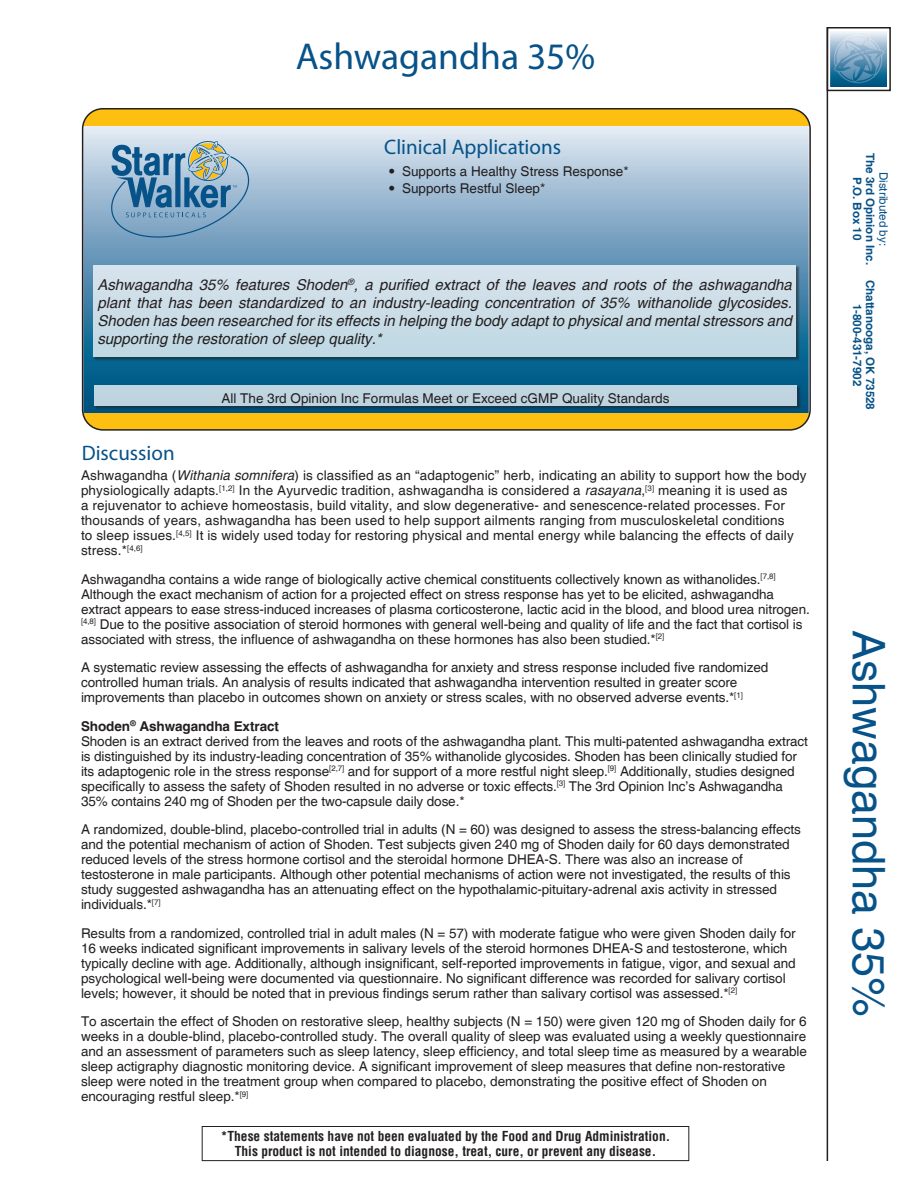
<style>
.page{position:relative;width:918px;height:1188px;background:#fff}
.page>*{position:absolute;margin:0;border:0;box-sizing:border-box;transform-origin:0 0}
.Product_Title_Side{font:45px "Helvetica";color:#075389}
.Product_Title{font:37.5px "Myriad Pro";color:#075288}
.Subheader_Clinical_A{font:21px "Myriad Pro";color:#075389}
.Subheader{font:21px "Myriad Pro";color:#075288}
.Text_in_Box{font:italic 15px/18px "Helvetica";color:#231f20;text-align:justify}
.Product_descriptor{font:13.5px/15px "Helvetica";letter-spacing:-.005em;color:#231f20}
.t1{font:700 condensed 13.5px/15px "Helvetica";color:#231f20;text-align:center}
.Distributor_Statemen{font:13.5px "Helvetica";color:#231f20}
.t2{font:700 11.55px/12.9px "Helvetica";color:#075288;text-align:center}
.t3{font:11.55px "Helvetica";color:#075288}
.s1{font-family:"Trade Gothic LT Std"}
.s2{font-style:italic}
.s3{font-weight:700}
</style>
<div class="page">
<img style="left:831px;top:32px;width:56px;height:55px">
<svg style="left:84px;top:126px;width:725px;height:288px;background:#82aac4"></svg>
<svg style="left:111px;top:141px;width:138px;height:97px;background:#7da3bd"></svg>
<div style="left:83px;top:414px;width:727px;height:16px;background:#fdc011"></div>
<div style="left:83px;top:109px;width:727px;height:17px;background:#fdc011"></div>
<div style="left:94px;top:266px;width:706px;height:95px;background:#231f20;opacity:.75"></div>
<div style="left:94px;top:266px;width:702px;height:91px;background:#ccdde7"></div>
<div style="left:95px;top:385px;width:706px;height:25px;background:#231f20;opacity:.75"></div>
<div style="left:94px;top:385px;width:703px;height:20px;background:#bfd4e0"></div>
<div style="left:827px;top:27px;width:64px;height:64px;border:2px solid #231f20"></div>
<hr style="left:827px;top:27px;width:1px;height:1134px;background:#231f20">
<div style="left:202px;top:1126px;width:487px;height:35px;border:1px solid #231f20"></div>
<p class="Product_Title" style="left:296px;top:33px;width:301px">Ashwagandha 35%</p>
<p class="Subheader_Clinical_A" style="left:384px;top:134px;width:178px">Clinical Applications</p>
<p class="Product_descriptor" style="left:389px;top:165px;width:242px"><span class="s1">•</span> Supports a Healthy Stress Response*</p>
<p class="Product_descriptor" style="left:389px;top:181px;width:158px"><span class="s1">•</span> Supports Restful Sleep*</p>
<p class="Text_in_Box" style="left:97px;top:276px;width:696px">Ashwagandha 35% features Shoden<sup>®</sup>, a purified extract of the leaves and roots of the ashwagandha plant that has been standardized to an industry-leading concentration of 35% withanolide glycosides.<br>Shoden has been researched for its effects in helping the body adapt to physical and mental stressors and supporting the restoration of sleep quality.*</p>
<p class="Subheader" style="left:82px;top:440px;width:94px">Discussion</p>
<p class="Distributor_Statemen" style="left:222px;top:391px;width:449px">All The 3rd Opinion Inc Formulas Meet or Exceed cGMP Quality Standards</p>
<p class="Product_descriptor" style="left:81px;top:469px;width:727px">Ashwagandha (<span class="s2">Withania somnifera</span>) is classified as an “adaptogenic” herb, indicating an ability to support how the body physiologically adapts.<sup>[1,2]</sup> In the Ayurvedic tradition, ashwagandha is considered a <span class="s2">rasayana</span>,<sup>[3]</sup> meaning it is used as<br>a rejuvenator to achieve homeostasis, build vitality, and slow degenerative- and senescence-related processes. For thousands of years, ashwagandha has been used to help support ailments ranging from musculoskeletal conditions<br>to sleep issues.<sup>[4,5]</sup> It is widely used today for restoring physical and mental energy while balancing the effects of daily stress.*<sup>[4,6]</sup></p>
<p class="Product_descriptor" style="left:81px;top:572px;width:730px">Ashwagandha contains a wide range of biologically active chemical constituents collectively known as withanolides.<sup>[7,8] </sup>Although the exact mechanism of action for a projected effect on stress response has yet to be elicited, ashwagandha extract appears to ease stress-induced increases of plasma corticosterone, lactic acid in the blood, and blood urea nitrogen. <sup>[4,8]</sup> Due to the positive association of steroid hormones with general well-being and quality of life and the fact that cortisol is associated with stress, the influence of ashwagandha on these hormones has also been studied.*<sup>[2]</sup></p>
<p class="Product_descriptor" style="left:81px;top:661px;width:689px">A systematic review assessing the effects of ashwagandha for anxiety and stress response included five randomized controlled human trials. An analysis of results indicated that ashwagandha intervention resulted in greater score improvements than placebo in outcomes shown on anxiety or stress scales, with no observed adverse events.*<sup>[1]</sup></p>
<p class="Product_descriptor" style="left:81px;top:719px;width:729px"><span class="s3">Shoden</span><sup>®</sup> <span class="s3">Ashwagandha Extract<br></span>Shoden is an extract derived from the leaves and roots of the ashwagandha plant. This multi-patented ashwagandha extract is distinguished by its industry-leading concentration of 35% withanolide glycosides. Shoden has been clinically studied for its adaptogenic role in the stress response<sup>[2,7]</sup> and for support of a more restful night sleep.<sup>[9]</sup> Additionally, studies designed specifically to assess the safety of Shoden resulted in no adverse or toxic effects.<sup>[3]</sup> The 3rd Opinion Inc’s Ashwagandha 35% contains 240 mg of Shoden per the two-capsule daily dose.*</p>
<p class="Product_descriptor" style="left:81px;top:823px;width:721px">A randomized, double-blind, placebo-controlled trial in adults (N = 60) was designed to assess the stress-balancing effects and the potential mechanism of action of Shoden. Test subjects given 240 mg of Shoden daily for 60 days demonstrated reduced levels of the stress hormone cortisol and the steroidal hormone DHEA-S. There was also an increase of testosterone in male participants. Although other potential mechanisms of action were not investigated, the results of this study suggested ashwagandha has an attenuating effect on the hypothalamic-pituitary-adrenal axis activity in stressed individuals.*<sup>[7]</sup></p>
<p class="Product_descriptor" style="left:81px;top:926px;width:716px">Results from a randomized, controlled trial in adult males (N = 57) with moderate fatigue who were given Shoden daily for 16 weeks indicated significant improvements in salivary levels of the steroid hormones DHEA-S and testosterone, which typically decline with age. Additionally, although insignificant, self-reported improvements in fatigue, vigor, and sexual and psychological well-being were documented via questionnaire. No significant difference was recorded for salivary cortisol levels; however, it should be noted that in previous findings serum rather than salivary cortisol was assessed.*<sup>[2]</sup></p>
<p class="Product_descriptor" style="left:81px;top:1015px;width:728px">To ascertain the effect of Shoden on restorative sleep, healthy subjects (N = 150) were given 120 mg of Shoden daily for 6 weeks in a double-blind, placebo-controlled study. The overall quality of sleep was evaluated using a weekly questionnaire and an assessment of parameters such as sleep latency, sleep efficiency, and total sleep time as measured by a wearable sleep actigraphy diagnostic monitoring device. A significant improvement of sleep measures that define non-restorative sleep were noted in the treatment group when compared to placebo, demonstrating the positive effect of Shoden on encouraging restful sleep.*<sup>[9]</sup></p>
<p class="t1" style="left:221px;top:1129px;width:451px">*These statements have not been evaluated by the Food and Drug Administration.<br>This product is not intended to diagnose, treat, cure, or prevent any disease.</p>
<p class="t2" style="left:876px;top:153px;width:114px;rotate:90deg">The 3rd Opinion Inc.<br>P.O. Box 10</p>
<p class="t2" style="left:876px;top:280px;width:132px;rotate:90deg">Chattanooga, OK 73528<br>1-800-431-7902</p>
<p class="t3" style="left:890px;top:172px;width:76px;rotate:90deg">Distributed by:</p>
<p class="Product_Title_Side" style="left:895px;top:630px;width:389px;rotate:90deg">Ashwagandha 35%</p>
</div>
